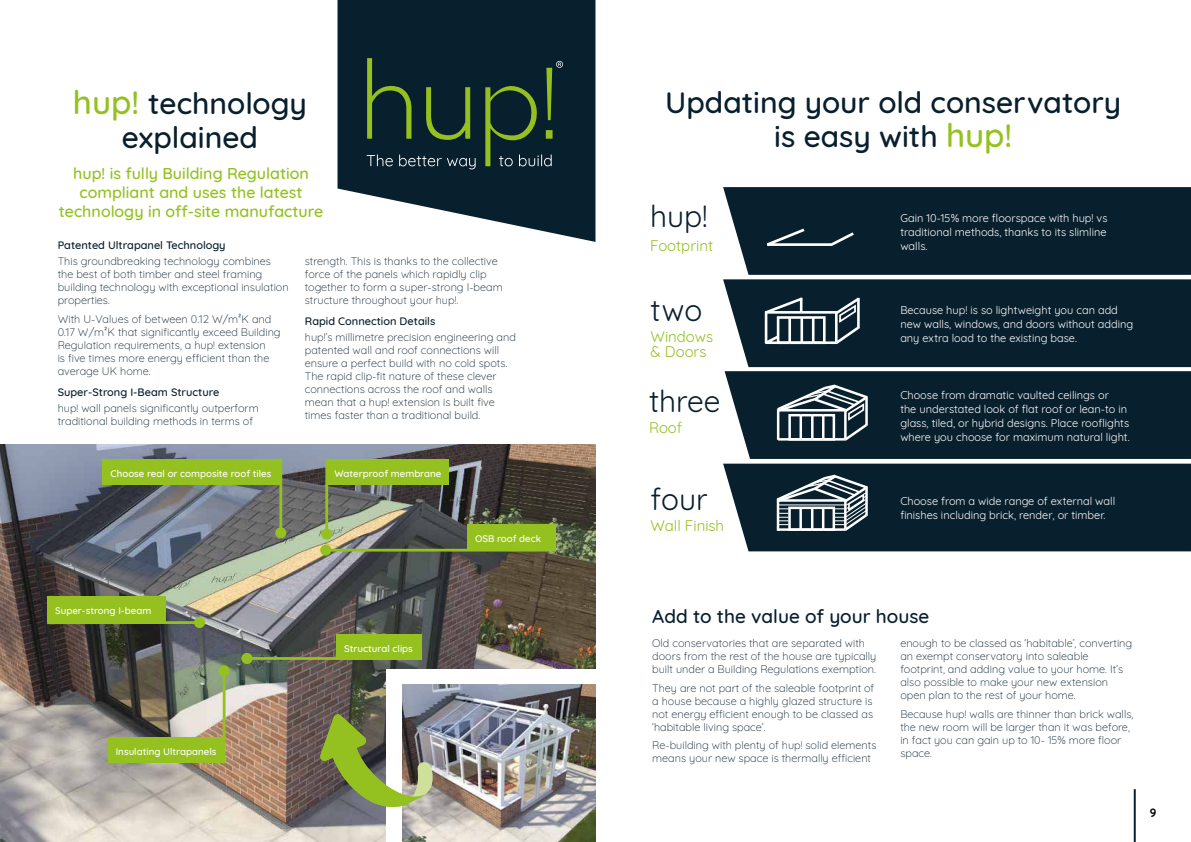
<style>
.page{position:relative;width:1191px;height:842px;background:#fff}
.page>*{position:absolute;margin:0;border:0;box-sizing:border-box;transform-origin:0 0}
.t1{font:500 30px/33.9px "Quicksand";color:#081f2d;text-align:center}
.t2{font:30px "Quicksand";color:#081f2d}
.t3{font:500 19px "Quicksand";color:#081f2d}
.t4{font:500 16px/19.2px "Quicksand";color:#94c11f;text-align:center}
.t5{font:15px/15.1px "Quicksand";color:#94c11f}
.t6{font:700 12px "Quicksand";color:#000}
.t7{font:300 11px/13px "Quicksand";color:#081f2d}
.t8{font:11px/14px "Quicksand";color:#fff}
.t9{font:500 11px "Quicksand";color:#081f2d}
.t10{font:500 9.7px "Quicksand";color:#fff}
.s1{font-size:33px;color:#94c11f}
</style>
<div class="page">
<hr style="left:1133px;top:789px;width:2px;height:53px;background:#081f2d">
<img style="left:0;top:444px;width:595px;height:398px">
<div style="left:386px;top:669px;width:209px;height:173px;background:#fff"></div>
<div style="left:723px;top:279px;width:468px;height:88px;background:#081f2d"></div>
<div style="left:723px;top:187px;width:468px;height:88px;background:#081f2d"></div>
<svg style="left:753px;top:226px;width:104px;height:21px;background:#2d414c"></svg>
<svg style="left:755px;top:295px;width:107px;height:50px"></svg>
<div style="left:724px;top:371px;width:467px;height:88px;background:#081f2d"></div>
<svg style="left:774px;top:383px;width:96px;height:59px"></svg>
<div style="left:723px;top:464px;width:468px;height:87px;background:#081f2d"></div>
<svg style="left:774px;top:473px;width:96px;height:59px"></svg>
<hr style="left:778px;top:504px;width:66px;height:1px;background:#fff">
<div style="left:103px;top:459px;width:179px;height:26px;background:#94c11f"></div>
<div style="left:467px;top:524px;width:88px;height:26px;background:#94c11f"></div>
<div style="left:108px;top:737px;width:116px;height:26px;background:#94c11f"></div>
<div style="left:336px;top:634px;width:86px;height:26px;background:#94c11f"></div>
<div style="left:326px;top:459px;width:123px;height:26px;background:#94c11f"></div>
<div style="left:47px;top:596px;width:119px;height:26px;background:#94c11f"></div>
<hr style="left:223px;top:671px;width:2px;height:92px;background:#94c11f">
<div style="left:218px;top:665px;width:12px;height:11px;background:#94c11f;border-radius:50%"></div>
<hr style="left:326px;top:549px;width:230px;height:2px;background:#94c11f">
<div style="left:320px;top:545px;width:11px;height:11px;background:#94c11f;border-radius:50%"></div>
<hr style="left:247px;top:657px;width:174px;height:3px;background:#94c11f">
<div style="left:241px;top:653px;width:11px;height:11px;background:#94c11f;border-radius:50%"></div>
<hr style="left:325px;top:459px;width:3px;height:75px;background:#94c11f">
<div style="left:321px;top:529px;width:11px;height:11px;background:#94c11f;border-radius:50%"></div>
<hr style="left:47px;top:621px;width:152px;height:3px;background:#94c11f">
<div style="left:194px;top:617px;width:11px;height:11px;background:#94c11f;border-radius:50%"></div>
<hr style="left:279px;top:459px;width:3px;height:74px;background:#94c11f">
<div style="left:275px;top:527px;width:11px;height:11px;background:#94c11f;border-radius:50%"></div>
<img style="left:402px;top:685px;width:193px;height:157px">
<svg style="left:319px;top:713px;width:114px;height:95px;background:#879262"></svg>
<svg style="left:337px;top:0;width:258px;height:242px;fill:#081f2d"></svg>
<svg style="left:366px;top:58px;width:197px;height:111px;background:#1d362f"></svg>
<h1 class="t1" style="left:73px;top:89px;width:235px"><span class="s1">hup!</span> technology explained</h1>
<h3 class="t4" style="left:59px;top:165px;width:266px">hup! is fully Building Regulation compliant and uses the latest technology in off-site manufacture</h3>
<p class="t9" style="left:58px;top:241px;width:169px">Patented Ultrapanel Technology</p>
<p class="t7" style="left:58px;top:255px;width:232px">This groundbreaking technology combines the best of both timber and steel framing building technology with exceptional insulation properties.</p>
<p class="t7" style="left:58px;top:313px;width:224px">With U-Values of between 0.12 W/m²K and 0.17 W/m²K that significantly exceed Building Regulation requirements, a hup! extension<br>is five times more energy efficient than the average UK home.</p>
<p class="t9" style="left:58px;top:388px;width:163px">Super-Strong I-Beam Structure</p>
<p class="t7" style="left:58px;top:400px;width:202px">hup! wall panels significantly outperform traditional building methods in terms of</p>
<p class="t7" style="left:305px;top:255px;width:199px">strength. This is thanks to the collective force of the panels which rapidly clip together to form a super-strong I-beam structure throughout your hup!.</p>
<p class="t9" style="left:305px;top:317px;width:132px">Rapid Connection Details</p>
<p class="t7" style="left:305px;top:331px;width:213px">hup!’s millimetre precision engineering and patented wall and roof connections will ensure a perfect build with no cold spots.<br>The rapid clip-fit nature of these clever connections across the roof and walls mean that a hup! extension is built five times faster than a traditional build.</p>
<p class="t10" style="left:111px;top:470px;width:162px">Choose real or composite roof tiles</p>
<p class="t10" style="left:334px;top:470px;width:109px">Waterproof membrane</p>
<p class="t10" style="left:475px;top:535px;width:68px">OSB roof deck</p>
<h1 class="t1" style="left:665px;top:88px;width:457px">Updating your old conservatory is easy with <span class="s1">hup!</span></h1>
<h1 class="t2" style="left:650px;top:203px;width:59px">hup!</h1>
<h3 class="t5" style="left:650px;top:239px;width:64px">Footprint</h3>
<h1 class="t2" style="left:650px;top:297px;width:53px">two</h1>
<h3 class="t5" style="left:650px;top:330px;width:64px">Windows &amp; Doors</h3>
<h1 class="t2" style="left:649px;top:388px;width:73px">three</h1>
<h3 class="t5" style="left:649px;top:421px;width:35px">Roof</h3>
<h1 class="t2" style="left:650px;top:486px;width:59px">four</h1>
<h3 class="t5" style="left:650px;top:519px;width:75px">Wall Finish</h3>
<p class="t8" style="left:900px;top:210px;width:209px;text-align:justify">Gain 10-15% more floorspace with hup! vs traditional methods, thanks to its slimline walls.</p>
<p class="t8" style="left:900px;top:304px;width:234px">Because hup! is so lightweight you can add new walls, windows, and doors without adding any extra load to the existing base.</p>
<p class="t8" style="left:900px;top:389px;width:231px">Choose from dramatic vaulted ceilings or<br>the understated look of flat roof or lean-to in glass, tiled, or hybrid designs. Place rooflights where you choose for maximum natural light.</p>
<p class="t8" style="left:900px;top:495px;width:216px">Choose from a wide range of external wall finishes including brick, render, or timber.</p>
<p class="t10" style="left:55px;top:607px;width:98px">Super-strong I-beam</p>
<h2 class="t3" style="left:652px;top:609px;width:279px">Add to the value of your house</h2>
<p class="t10" style="left:116px;top:747px;width:102px">Insulating Ultrapanels</p>
<p class="t10" style="left:344px;top:644px;width:70px">Structural clips</p>
<p class="t7" style="left:652px;top:637px;width:226px">Old conservatories that are separated with doors from the rest of the house are typically built under a Building Regulations exemption.</p>
<p class="t7" style="left:652px;top:682px;width:224px">They are not part of the saleable footprint of a house because a highly glazed structure is not energy efficient enough to be classed as ‘habitable living space’.</p>
<p class="t7" style="left:652px;top:739px;width:226px">Re-building with plenty of hup! solid elements means your new space is thermally efficient</p>
<p class="t7" style="left:900px;top:637px;width:233px">enough to be classed as ‘habitable’, converting an exempt conservatory into saleable footprint, and adding value to your home. It’s also possible to make your new extension open plan to the rest of your home.</p>
<p class="t7" style="left:900px;top:706px;width:234px">Because hup! walls are thinner than brick walls, the new room will be larger than it was before, in fact you can gain up to 10- 15% more floor space.</p>
<p class="t6" style="left:1150px;top:808px;width:8px">9</p>
</div>
